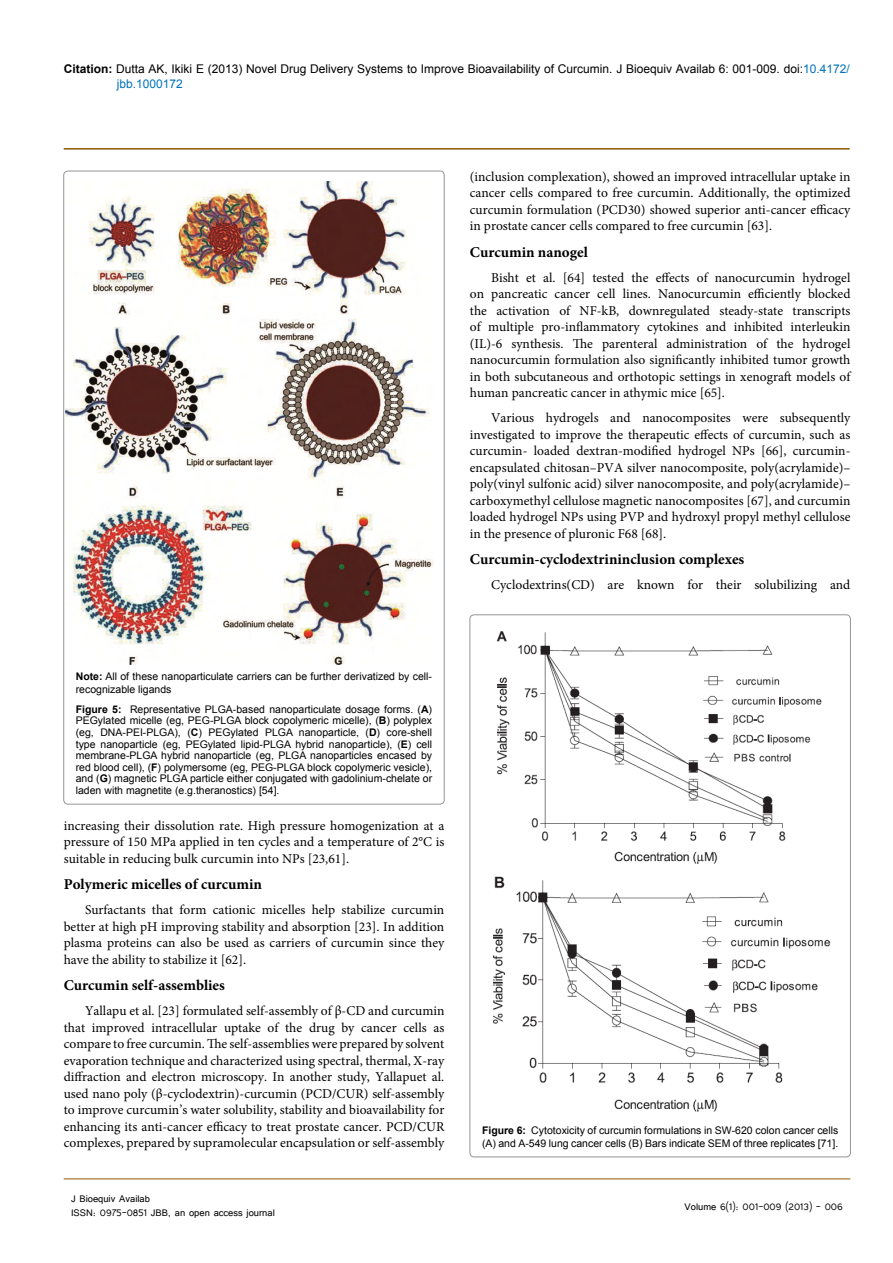
<style>
.page{position:relative;width:893px;height:1263px;background:#fff}
.page>*{position:absolute;margin:0;border:0;box-sizing:border-box;transform-origin:0 0}
.t1{font:700 15px "Minion Pro";color:#000}
.t2{font:13.5px/16.5px "Minion Pro";color:#000;text-align:justify}
.t3{font:12px/15px "Arial";color:#000}
.t4{font:12px/14.4px "Tunga";color:#000}
.t5{font:10.5px/11.6px "Arial";color:#000}
.s1{font-weight:700}
.s2{color:#0072bc}
</style>
<div class="page">
<hr style="left:64px;top:148px;width:786px;height:2px;background:#905501">
<hr style="left:64px;top:1179px;width:786px;height:1px;background:#905501">
<img style="left:65px;top:181px;width:369px;height:483px">
<img style="left:493px;top:631px;width:338px;height:481px">
<p class="t3" style="left:117px;top:61px;width:734px;text-indent:-53px"><span class="s1">Citation:</span> Dutta AK, Ikiki E (2013) Novel Drug Delivery Systems to Improve Bioavailability of Curcumin. J Bioequiv Availab 6: 001-009. doi:<span class="s2">10.4172/ jbb.1000172</span></p>
<p class="t2" style="left:470px;top:168px;width:382px">(inclusion complexation), showed an improved intracellular uptake in cancer cells compared to free curcumin. Additionally, the optimized curcumin formulation (PCD30) showed superior anti-cancer efficacy in prostate cancer cells compared to free curcumin [63].</p>
<p class="t1" style="left:470px;top:241px;width:119px">Curcumin nanogel</p>
<p class="t2" style="left:470px;top:269px;width:382px;text-indent:21px">Bisht et al. [64] tested the effects of nanocurcumin hydrogel on pancreatic cancer cell lines. Nanocurcumin efficiently blocked the activation of NF-kB, downregulated steady-state transcripts of multiple pro-inflammatory cytokines and inhibited interleukin (IL)-6 synthesis. The parenteral administration of the hydrogel nanocurcumin formulation also significantly inhibited tumor growth in both subcutaneous and orthotopic settings in xenograft models of human pancreatic cancer in athymic mice [65].</p>
<p class="t2" style="left:470px;top:410px;width:382px;text-indent:21px">Various hydrogels and nanocomposites were subsequently investigated to improve the therapeutic effects of curcumin, such as curcumin- loaded dextran-modified hydrogel NPs [66], curcumin&shy;encapsulated chitosan–PVA silver nanocomposite, poly(acrylamide)– poly(vinyl sulfonic acid) silver nanocomposite, and poly(acrylamide)– carboxymethyl cellulose magnetic nanocomposites [67], and curcumin loaded hydrogel NPs using PVP and hydroxyl propyl methyl cellulose in the presence of pluronic F68 [68].</p>
<p class="t1" style="left:470px;top:549px;width:276px">Curcumin-cyclodextrininclusion complexes</p>
<p class="t2" style="left:491px;top:577px;width:361px">Cyclodextrins(CD) are known for their solubilizing and</p>
<p class="t5" style="left:76px;top:670px;width:358px;line-height:12.6px"><span class="s1">Note:</span> All of these nanoparticulate carriers can be further derivatized by cell&shy;recognizable ligands</p>
<p class="t5" style="left:76px;top:703px;width:358px;text-align:justify"><span class="s1">Figure 5:</span> Representative PLGA-based nanoparticulate dosage forms. (<span class="s1">A</span>)<br>PEGylated micelle (eg, PEG-PLGA block copolymeric micelle), (<span class="s1">B</span>) polyplex (eg, DNA-PEI-PLGA), (<span class="s1">C</span>) PEGylated PLGA nanoparticle, (<span class="s1">D</span>) core-shell type nanoparticle (eg, PEGylated lipid-PLGA hybrid nanoparticle), (<span class="s1">E</span>) cell membrane-PLGA hybrid nanoparticle (eg, PLGA nanoparticles encased by red blood cell), (<span class="s1">F</span>) polymersome (eg, PEG-PLGA block copolymeric vesicle), and (<span class="s1">G</span>) magnetic PLGA particle either conjugated with gadolinium-chelate or laden with magnetite (e.g.theranostics) [54].</p>
<p class="t2" style="left:64px;top:817px;width:382px">increasing their dissolution rate. High pressure homogenization at a pressure of 150 MPa applied in ten cycles and a temperature of 2°C is suitable in reducing bulk curcumin into NPs [23,61].</p>
<p class="t1" style="left:64px;top:874px;width:200px">Polymeric micelles of curcumin</p>
<p class="t2" style="left:64px;top:902px;width:382px;text-indent:21px">Surfactants that form cationic micelles help stabilize curcumin better at high pH improving stability and absorption [23]. In addition plasma proteins can also be used as carriers of curcumin since they have the ability to stabilize it [62].</p>
<p class="t1" style="left:64px;top:975px;width:163px">Curcumin self-assemblies</p>
<p class="t2" style="left:64px;top:1003px;width:382px;text-indent:21px">Yallapu et al. [23] formulated self-assembly of β-CD and curcumin that improved intracellular uptake of the drug by cancer cells as compare to free curcumin. The self-assemblies were prepared by solvent evaporation technique and characterized using spectral, thermal, X-ray diffraction and electron microscopy. In another study, Yallapuet al. used nano poly (β-cyclodextrin)-curcumin (PCD/CUR) self-assembly to improve curcumin’s water solubility, stability and bioavailability for enhancing its anti-cancer efficacy to treat prostate cancer. PCD/CUR complexes, prepared by supramolecular encapsulation or self-assembly</p>
<p class="t5" style="left:482px;top:1124px;width:358px;line-height:12.6px"><span class="s1">Figure 6:</span> Cytotoxicity of curcumin formulations in SW-620 colon cancer cells (A) and A-549 lung cancer cells (B) Bars indicate SEM of three replicates [71].</p>
<p class="t4" style="left:71px;top:1190px;width:205px">J Bioequiv Availab<br>ISSN: 0975-0851 JBB, an open access journal</p>
<p class="t4" style="left:685px;top:1199px;width:160px">Volume 6(1): 001-009 (2013) - 006</p>
</div>
